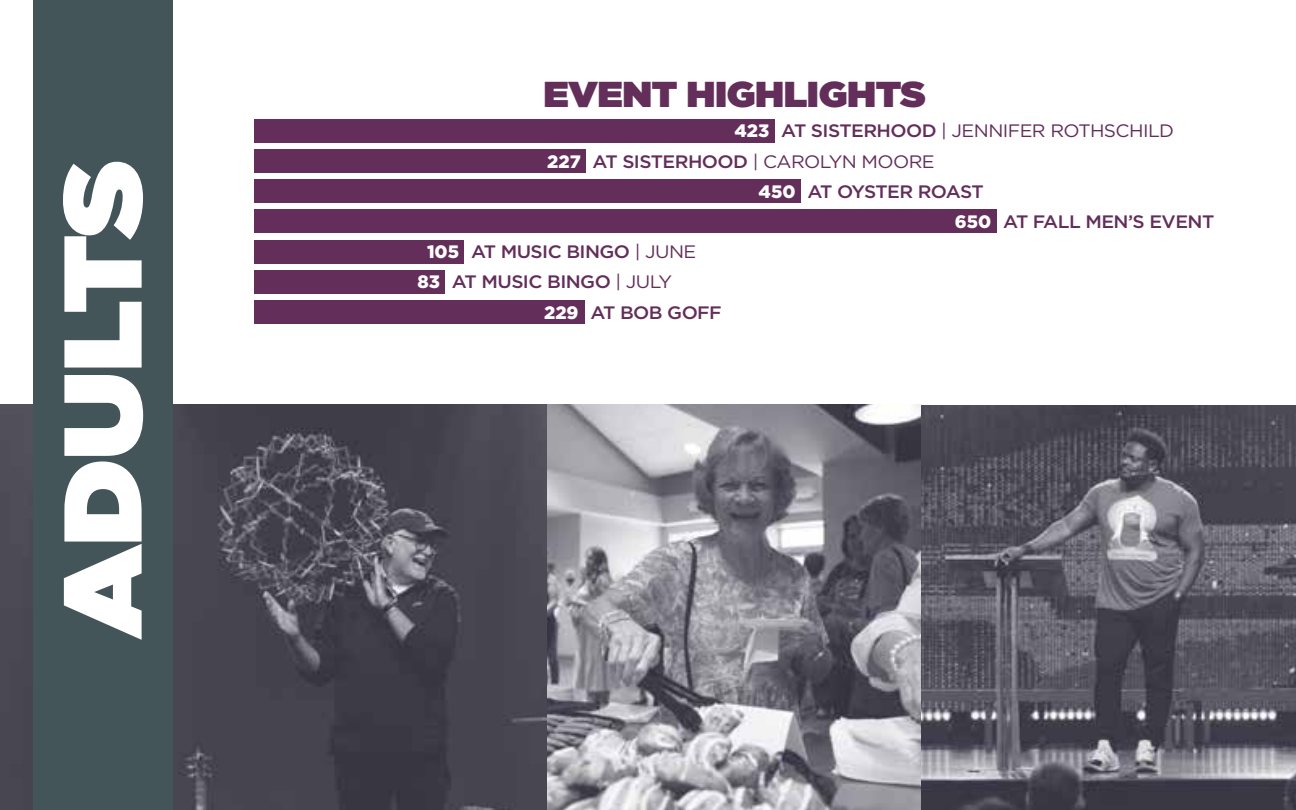
<style>
.page{position:relative;width:1296px;height:810px;background:#fff}
.page>*{position:absolute;margin:0;border:0;box-sizing:border-box;transform-origin:0 0}
.t1{font:900 36px "Gotham";letter-spacing:-.01em;color:#632e5a;scale:1.06 1}
.t2{font:500 18px "Gotham";letter-spacing:-.03em;color:#632e5a;scale:1.06 1}
.t3{font:18px "Gotham";letter-spacing:-.03em;color:#632e5a;scale:1.06 1}
.t4{font:900 18px/30.2px "Gotham";color:#fff}
.s1{font-weight:500}
.s2{font-weight:400}
</style>
<div class="page">
<img style="left:0;top:404px;width:1296px;height:406px">
<div style="left:254px;top:119px;width:521px;height:24px;background:#632e5a"></div>
<div style="left:254px;top:149px;width:332px;height:24px;background:#632e5a"></div>
<div style="left:254px;top:179px;width:547px;height:24px;background:#632e5a"></div>
<div style="left:254px;top:240px;width:210px;height:23px;background:#632e5a"></div>
<div style="left:254px;top:270px;width:191px;height:24px;background:#632e5a"></div>
<div style="left:254px;top:300px;width:331px;height:24px;background:#632e5a"></div>
<div style="left:254px;top:210px;width:743px;height:23px;background:#632e5a"></div>
<div style="left:33px;top:0;width:140px;height:810px;background:#445559"></div>
<svg style="left:63px;top:162px;width:80px;height:478px"></svg>
<h1 class="t1" style="left:543px;top:69px;width:362px">EVENT HIGHLIGHTS</h1>
<p class="t3" style="left:781px;top:120px;width:372px"><span class="s1">AT SISTERHOOD</span> | JENNIFER ROTHSCHILD</p>
<p class="t3" style="left:593px;top:150px;width:324px"><span class="s1">AT SISTERHOOD</span> | CAROLYN MOORE</p>
<p class="t2" style="left:807px;top:180px;width:168px">AT OYSTER ROAST</p>
<p class="t2" style="left:1003px;top:210px;width:201px">AT FALL MEN’S EVENT</p>
<p class="t2" style="left:471px;top:240px;width:214px">AT MUSIC BINGO <span class="s2">| JUNE</span></p>
<p class="t2" style="left:452px;top:270px;width:209px">AT MUSIC BINGO <span class="s2">| JULY</span></p>
<p class="t2" style="left:590px;top:300px;width:125px">AT BOB GOFF</p>
<p class="t4" style="left:735px;top:116px;width:36px">423</p>
<p class="t4" style="left:547px;top:146px;width:35px">227</p>
<p class="t4" style="left:759px;top:176px;width:38px">450</p>
<p class="t4" style="left:955px;top:206px;width:38px">650</p>
<p class="t4" style="left:417px;top:237px;width:43px;text-indent:10px">105<br>83</p>
<p class="t4" style="left:544px;top:297px;width:36px">229</p>
</div>
